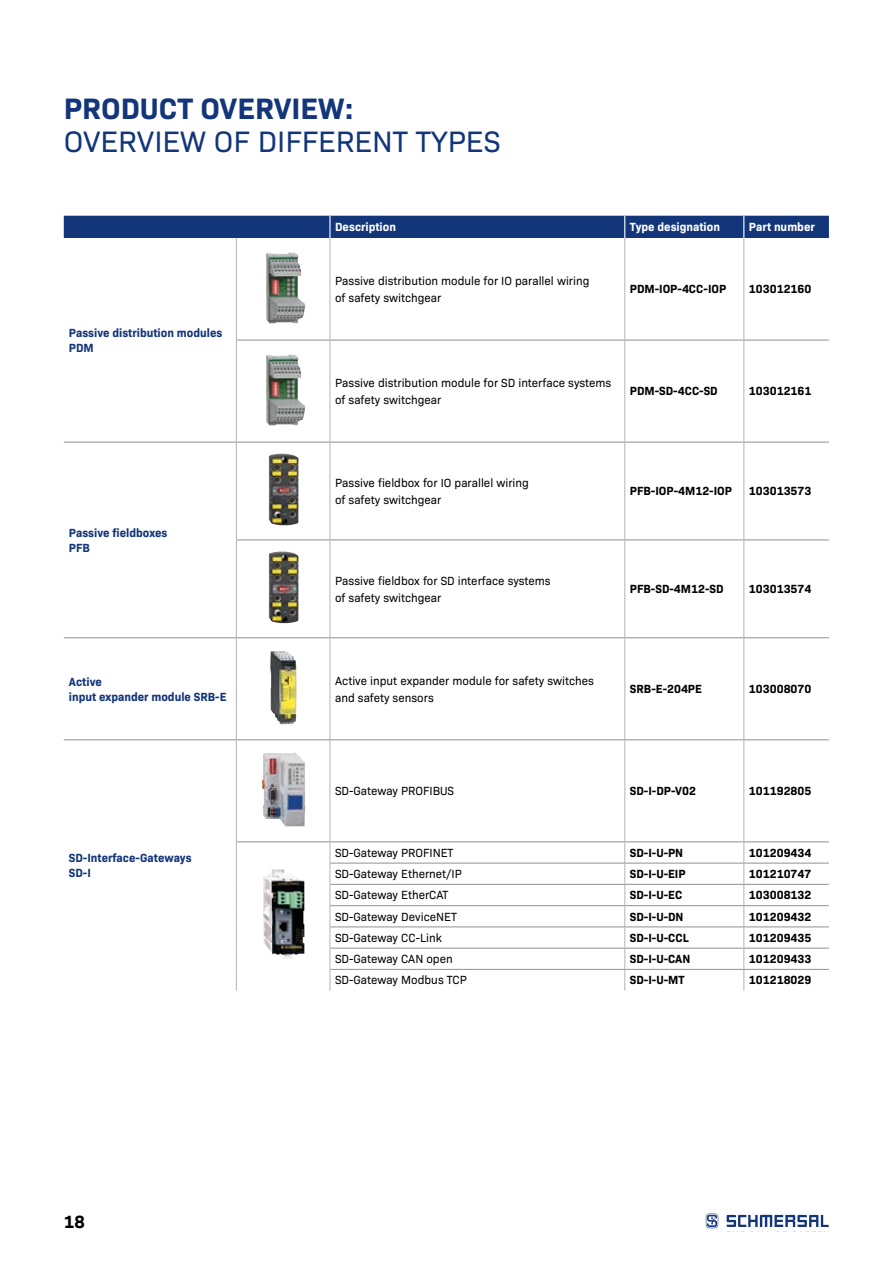
<style>
.page{position:relative;width:893px;height:1263px;background:#fff}
.page>*{position:absolute;margin:0;border:0;box-sizing:border-box;transform-origin:0 0}
.t1{font:30px "Bio Sans";color:#13357a}
.t2{font:700 30px "Bio Sans";color:#13357a}
.t3{font:700 18px "Bio Sans";color:#000}
.t4{font:12px/17.1px "Bio Sans";color:#000}
.t5{font:700 12px "Bio Sans";color:#000}
.t6{font:700 12px/15px "Bio Sans";color:#13357a}
.t7{font:700 12px "Bio Sans";color:#fff}
</style>
<div class="page">
<svg style="left:727px;top:1215px;width:102px;height:12px"></svg>
<svg style="left:706px;top:1213px;width:12px;height:15px"></svg>
<div style="left:64px;top:216px;width:765px;height:22px;background:#13357a"></div>
<hr style="left:236px;top:238px;width:1px;height:102px;background:#bcbcbc">
<hr style="left:329px;top:238px;width:2px;height:101px;background:#bcbcbc">
<hr style="left:624px;top:238px;width:1px;height:101px;background:#bcbcbc">
<hr style="left:743px;top:238px;width:1px;height:101px;background:#bcbcbc">
<hr style="left:236px;top:340px;width:1px;height:102px;background:#bcbcbc">
<hr style="left:329px;top:341px;width:2px;height:101px;background:#bcbcbc">
<hr style="left:624px;top:341px;width:1px;height:101px;background:#bcbcbc">
<hr style="left:743px;top:341px;width:1px;height:101px;background:#bcbcbc">
<hr style="left:236px;top:443px;width:1px;height:97px;background:#bcbcbc">
<hr style="left:329px;top:443px;width:2px;height:96px;background:#bcbcbc">
<hr style="left:624px;top:443px;width:1px;height:96px;background:#bcbcbc">
<hr style="left:743px;top:443px;width:1px;height:96px;background:#bcbcbc">
<hr style="left:236px;top:540px;width:1px;height:97px;background:#bcbcbc">
<hr style="left:329px;top:540px;width:2px;height:97px;background:#bcbcbc">
<hr style="left:624px;top:540px;width:1px;height:97px;background:#bcbcbc">
<hr style="left:743px;top:540px;width:1px;height:97px;background:#bcbcbc">
<hr style="left:236px;top:638px;width:1px;height:101px;background:#bcbcbc">
<hr style="left:329px;top:638px;width:2px;height:101px;background:#bcbcbc">
<hr style="left:624px;top:638px;width:1px;height:101px;background:#bcbcbc">
<hr style="left:743px;top:638px;width:1px;height:101px;background:#bcbcbc">
<hr style="left:236px;top:740px;width:1px;height:102px;background:#bcbcbc">
<hr style="left:329px;top:740px;width:2px;height:101px;background:#bcbcbc">
<hr style="left:624px;top:740px;width:1px;height:101px;background:#bcbcbc">
<hr style="left:743px;top:740px;width:1px;height:101px;background:#bcbcbc">
<hr style="left:329px;top:842px;width:2px;height:21px;background:#bcbcbc">
<hr style="left:329px;top:863px;width:2px;height:21px;background:#bcbcbc">
<hr style="left:329px;top:884px;width:2px;height:22px;background:#bcbcbc">
<hr style="left:329px;top:906px;width:2px;height:21px;background:#bcbcbc">
<hr style="left:329px;top:927px;width:2px;height:21px;background:#bcbcbc">
<hr style="left:329px;top:948px;width:2px;height:21px;background:#bcbcbc">
<svg style="left:236px;top:842px;width:1px;height:149px"></svg>
<hr style="left:329px;top:969px;width:2px;height:22px;background:#bcbcbc">
<svg style="left:624px;top:842px;width:1px;height:149px"></svg>
<svg style="left:743px;top:842px;width:1px;height:149px"></svg>
<hr style="left:237px;top:339px;width:93px;height:2px;background:#9d9d9c">
<hr style="left:330px;top:339px;width:295px;height:2px;background:#9d9d9c">
<hr style="left:625px;top:339px;width:119px;height:2px;background:#9d9d9c">
<hr style="left:744px;top:339px;width:85px;height:2px;background:#9d9d9c">
<hr style="left:64px;top:442px;width:172px;height:1px;background:#9d9d9c">
<hr style="left:236px;top:442px;width:94px;height:1px;background:#9d9d9c">
<hr style="left:330px;top:442px;width:295px;height:1px;background:#9d9d9c">
<hr style="left:625px;top:442px;width:119px;height:1px;background:#9d9d9c">
<hr style="left:744px;top:442px;width:85px;height:1px;background:#9d9d9c">
<hr style="left:237px;top:539px;width:93px;height:1px;background:#9d9d9c">
<hr style="left:330px;top:539px;width:295px;height:1px;background:#9d9d9c">
<hr style="left:625px;top:539px;width:119px;height:1px;background:#9d9d9c">
<hr style="left:744px;top:539px;width:85px;height:1px;background:#9d9d9c">
<hr style="left:64px;top:637px;width:172px;height:1px;background:#9d9d9c">
<hr style="left:236px;top:637px;width:94px;height:1px;background:#9d9d9c">
<hr style="left:330px;top:637px;width:295px;height:1px;background:#9d9d9c">
<hr style="left:625px;top:637px;width:119px;height:1px;background:#9d9d9c">
<hr style="left:744px;top:637px;width:85px;height:1px;background:#9d9d9c">
<hr style="left:64px;top:739px;width:172px;height:1px;background:#9d9d9c">
<hr style="left:236px;top:739px;width:94px;height:1px;background:#9d9d9c">
<hr style="left:330px;top:739px;width:295px;height:1px;background:#9d9d9c">
<hr style="left:625px;top:739px;width:119px;height:1px;background:#9d9d9c">
<hr style="left:744px;top:739px;width:85px;height:1px;background:#9d9d9c">
<hr style="left:237px;top:841px;width:93px;height:1px;background:#9d9d9c">
<hr style="left:330px;top:841px;width:295px;height:1px;background:#9d9d9c">
<hr style="left:625px;top:841px;width:119px;height:1px;background:#9d9d9c">
<hr style="left:744px;top:841px;width:85px;height:1px;background:#9d9d9c">
<hr style="left:331px;top:862px;width:294px;height:2px;background:#9d9d9c">
<hr style="left:625px;top:862px;width:119px;height:2px;background:#9d9d9c">
<hr style="left:744px;top:862px;width:85px;height:2px;background:#9d9d9c">
<hr style="left:331px;top:884px;width:294px;height:1px;background:#9d9d9c">
<hr style="left:625px;top:884px;width:119px;height:1px;background:#9d9d9c">
<hr style="left:744px;top:884px;width:85px;height:1px;background:#9d9d9c">
<hr style="left:331px;top:905px;width:294px;height:1px;background:#9d9d9c">
<hr style="left:625px;top:905px;width:119px;height:1px;background:#9d9d9c">
<hr style="left:744px;top:905px;width:85px;height:1px;background:#9d9d9c">
<hr style="left:331px;top:926px;width:294px;height:1px;background:#9d9d9c">
<hr style="left:625px;top:926px;width:119px;height:1px;background:#9d9d9c">
<hr style="left:744px;top:926px;width:85px;height:1px;background:#9d9d9c">
<hr style="left:331px;top:947px;width:294px;height:2px;background:#9d9d9c">
<hr style="left:625px;top:947px;width:119px;height:2px;background:#9d9d9c">
<hr style="left:744px;top:947px;width:85px;height:2px;background:#9d9d9c">
<hr style="left:331px;top:969px;width:294px;height:1px;background:#9d9d9c">
<hr style="left:625px;top:969px;width:119px;height:1px;background:#9d9d9c">
<hr style="left:744px;top:969px;width:85px;height:1px;background:#9d9d9c">
<img style="left:266px;top:252px;width:39px;height:72px">
<img style="left:266px;top:354px;width:39px;height:72px">
<img style="left:269px;top:453px;width:30px;height:72px">
<img style="left:269px;top:551px;width:30px;height:72px">
<img style="left:270px;top:651px;width:26px;height:73px">
<img style="left:262px;top:752px;width:43px;height:74px">
<img style="left:263px;top:869px;width:41px;height:90px">
<h1 class="t2" style="left:64px;top:86px;width:291px">PRODUCT OVERVIEW:</h1>
<h1 class="t1" style="left:64px;top:119px;width:438px">OVERVIEW OF DIFFERENT TYPES</h1>
<p class="t7" style="left:335px;top:218px;width:62px">Description</p>
<p class="t7" style="left:630px;top:218px;width:92px">Type designation</p>
<p class="t7" style="left:749px;top:218px;width:67px">Part number</p>
<p class="t6" style="left:69px;top:324px;width:155px">Passive distribution modules<br>PDM</p>
<p class="t6" style="left:69px;top:524px;width:100px">Passive fieldboxes<br>PFB</p>
<p class="t4" style="left:335px;top:271px;width:256px">Passive distribution module for IO parallel wiring of safety switchgear</p>
<p class="t5" style="left:630px;top:280px;width:98px">PDM-IOP-4CC-IOP</p>
<p class="t5" style="left:749px;top:280px;width:64px">103012160</p>
<p class="t4" style="left:335px;top:373px;width:278px">Passive distribution module for SD interface systems of safety switchgear</p>
<p class="t5" style="left:630px;top:382px;width:89px">PDM-SD-4CC-SD</p>
<p class="t5" style="left:749px;top:382px;width:64px">103012161</p>
<p class="t4" style="left:335px;top:473px;width:195px">Passive fieldbox for IO parallel wiring of safety switchgear</p>
<p class="t5" style="left:630px;top:482px;width:104px">PFB-IOP-4M12-IOP</p>
<p class="t5" style="left:749px;top:482px;width:64px">103013573</p>
<p class="t4" style="left:335px;top:571px;width:217px">Passive fieldbox for SD interface systems of safety switchgear</p>
<p class="t5" style="left:630px;top:580px;width:95px">PFB-SD-4M12-SD</p>
<p class="t5" style="left:749px;top:580px;width:64px">103013574</p>
<p class="t6" style="left:69px;top:673px;width:159px">Active<br>input expander module SRB-E</p>
<p class="t4" style="left:335px;top:671px;width:260px">Active input expander module for safety switches and safety sensors</p>
<p class="t5" style="left:630px;top:680px;width:74px">SRB-E-204PE</p>
<p class="t5" style="left:749px;top:680px;width:64px">103008070</p>
<p class="t6" style="left:69px;top:849px;width:124px">SD-Interface-Gateways<br>SD-I</p>
<h2 class="t3" style="left:64px;top:1208px;width:22px">18</h2>
<p class="t4" style="left:335px;top:781px;width:121px">SD-Gateway PROFIBUS</p>
<p class="t5" style="left:630px;top:782px;width:68px">SD-I-DP-V02</p>
<p class="t5" style="left:749px;top:782px;width:64px">101192805</p>
<p class="t4" style="left:335px;top:843px;width:120px">SD-Gateway PROFINET</p>
<p class="t5" style="left:630px;top:843px;width:55px">SD-I-U-PN</p>
<p class="t5" style="left:749px;top:843px;width:64px">101209434</p>
<p class="t4" style="left:335px;top:864px;width:128px">SD-Gateway Ethernet/IP</p>
<p class="t5" style="left:630px;top:865px;width:57px">SD-I-U-EIP</p>
<p class="t5" style="left:749px;top:865px;width:64px">101210747</p>
<p class="t4" style="left:335px;top:886px;width:115px">SD-Gateway EtherCAT</p>
<p class="t5" style="left:630px;top:886px;width:54px">SD-I-U-EC</p>
<p class="t5" style="left:749px;top:886px;width:64px">103008132</p>
<p class="t4" style="left:335px;top:907px;width:123px">SD-Gateway DeviceNET</p>
<p class="t5" style="left:630px;top:907px;width:55px">SD-I-U-DN</p>
<p class="t5" style="left:749px;top:907px;width:64px">101209432</p>
<p class="t4" style="left:335px;top:928px;width:108px">SD-Gateway CC-Link</p>
<p class="t5" style="left:630px;top:928px;width:60px">SD-I-U-CCL</p>
<p class="t5" style="left:749px;top:928px;width:64px">101209435</p>
<p class="t4" style="left:335px;top:949px;width:119px">SD-Gateway CAN open</p>
<p class="t5" style="left:630px;top:950px;width:62px">SD-I-U-CAN</p>
<p class="t5" style="left:749px;top:950px;width:64px">101209433</p>
<p class="t4" style="left:335px;top:971px;width:133px">SD-Gateway Modbus TCP</p>
<p class="t5" style="left:630px;top:971px;width:56px">SD-I-U-MT</p>
<p class="t5" style="left:749px;top:971px;width:64px">101218029</p>
</div>
